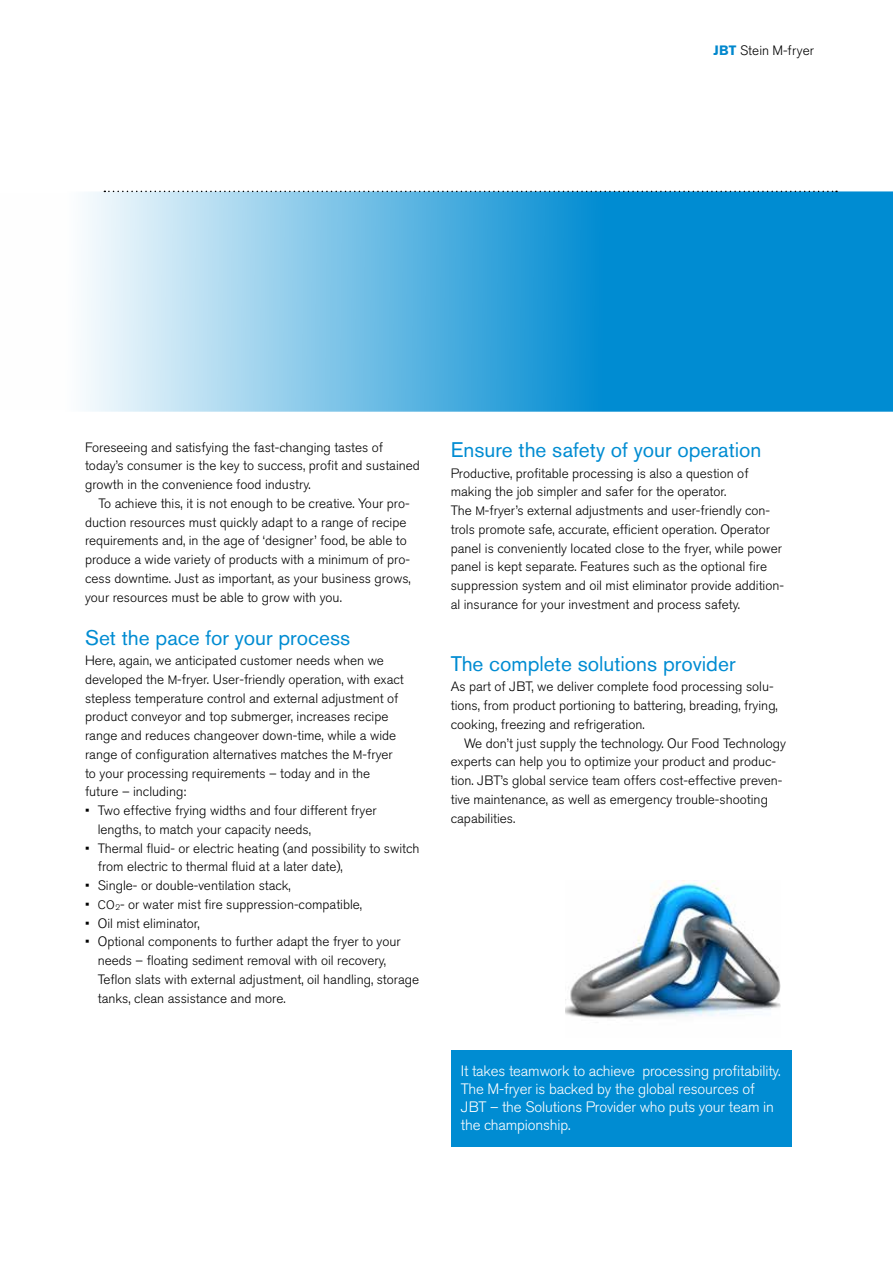
<style>
.page{position:relative;width:893px;height:1263px;background:#fff}
.page>*{position:absolute;margin:0;border:0;box-sizing:border-box;transform-origin:0 0}
.t1{font:21px "Akzidenz Grotesk Pro";color:#008cd2}
.t2{font:300 15px/18px "Akzidenz Grotesk Pro";letter-spacing:-.01em;color:#fff}
.t3{font:300 13.5px/18.8px "Akzidenz Grotesk Pro";color:#000}
.s1{font-weight:700;color:#0087cd}
.s2{font-size:12.15px}
</style>
<div class="page">
<svg style="left:84px;top:191px;width:809px;height:221px;background:#4fafdf"></svg>
<div style="left:452px;top:1050px;width:340px;height:97px;background:#008cd2"></div>
<img style="left:566px;top:880px;width:215px;height:139px">
<svg style="left:104px;top:191px;width:733px;height:1px"></svg>
<p class="t3" style="left:713px;top:41px;width:102px"><span class="s1">JBT</span> Stein M-fryer</p>
<p class="t3" style="left:85px;top:437px;width:336px">Foreseeing and satisfying the fast-changing tastes of today’s consumer is the key to success, profit and sustained growth in the convenience food industry.</p>
<p class="t3" style="left:85px;top:494px;width:327px;text-indent:14px">To achieve this, it is not enough to be creative. Your pro&shy;duction resources must quickly adapt to a range of recipe requirements and, in the age of ‘designer’ food, be able to produce a wide variety of products with a minimum of pro&shy;cess downtime. Just as important, as your business grows, your resources must be able to grow with you.</p>
<h1 class="t1" style="left:85px;top:624px;width:267px">Set the pace for your process</h1>
<p class="t3" style="left:85px;top:651px;width:320px">Here, again, we anticipated customer needs when we developed the <span class="s2">M</span>-fryer. User-friendly operation, with exact stepless temperature control and external adjustment of product conveyor and top submerger, increases recipe range and reduces changeover down-time, while a wide range of configuration alternatives matches the <span class="s2">M</span>-fryer to your processing requirements – today and in the future – including:</p>
<p class="t3" style="left:98px;top:801px;width:280px;text-indent:-13px">• Two effective frying widths and four different fryer lengths, to match your capacity needs,</p>
<p class="t3" style="left:98px;top:839px;width:323px;text-indent:-13px">• Thermal fluid- or electric heating (and possibility to switch from electric to thermal fluid at a later date),</p>
<p class="t3" style="left:85px;top:876px;width:207px">• Single- or double-ventilation stack,</p>
<p class="t3" style="left:85px;top:895px;width:279px">• <span class="s2">CO</span><sub>2</sub>- or water mist fire suppression-compatible,</p>
<p class="t3" style="left:85px;top:914px;width:116px">• Oil mist eliminator,</p>
<p class="t3" style="left:98px;top:932px;width:323px;text-indent:-13px">• Optional components to further adapt the fryer to your needs – floating sediment removal with oil recovery, Teflon slats with external adjustment, oil handling, storage tanks, clean assistance and more.</p>
<h1 class="t1" style="left:451px;top:436px;width:312px">Ensure the safety of your operation</h1>
<p class="t3" style="left:451px;top:464px;width:335px">Productive, profitable processing is also a question of making the job simpler and safer for the operator.<br>The <span class="s2">M</span>-fryer’s external adjustments and user-friendly con&shy;trols promote safe, accurate, efficient operation. Operator panel is conveniently located close to the fryer, while power panel is kept separate. Features such as the optional fire suppression system and oil mist eliminator provide addition&shy;al insurance for your investment and process safety.</p>
<h1 class="t1" style="left:451px;top:650px;width:286px">The complete solutions provider</h1>
<p class="t3" style="left:451px;top:677px;width:329px">As part of JBT, we deliver complete food processing solu&shy;tions, from product portioning to battering, breading, frying, cooking, freezing and refrigeration.</p>
<p class="t3" style="left:451px;top:733px;width:337px;text-indent:14px">We don’t just supply the technology. Our Food Technology experts can help you to optimize your product and produc&shy;tion. JBT’s global service team offers cost-effective preven&shy;tive maintenance, as well as emergency trouble-shooting capabilities.</p>
<p class="t2" style="left:461px;top:1061px;width:321px">It takes teamwork to achieve processing profitability.<br>The M-fryer is backed by the global resources of JBT – the Solutions Provider who puts your team in the championship.</p>
</div>
